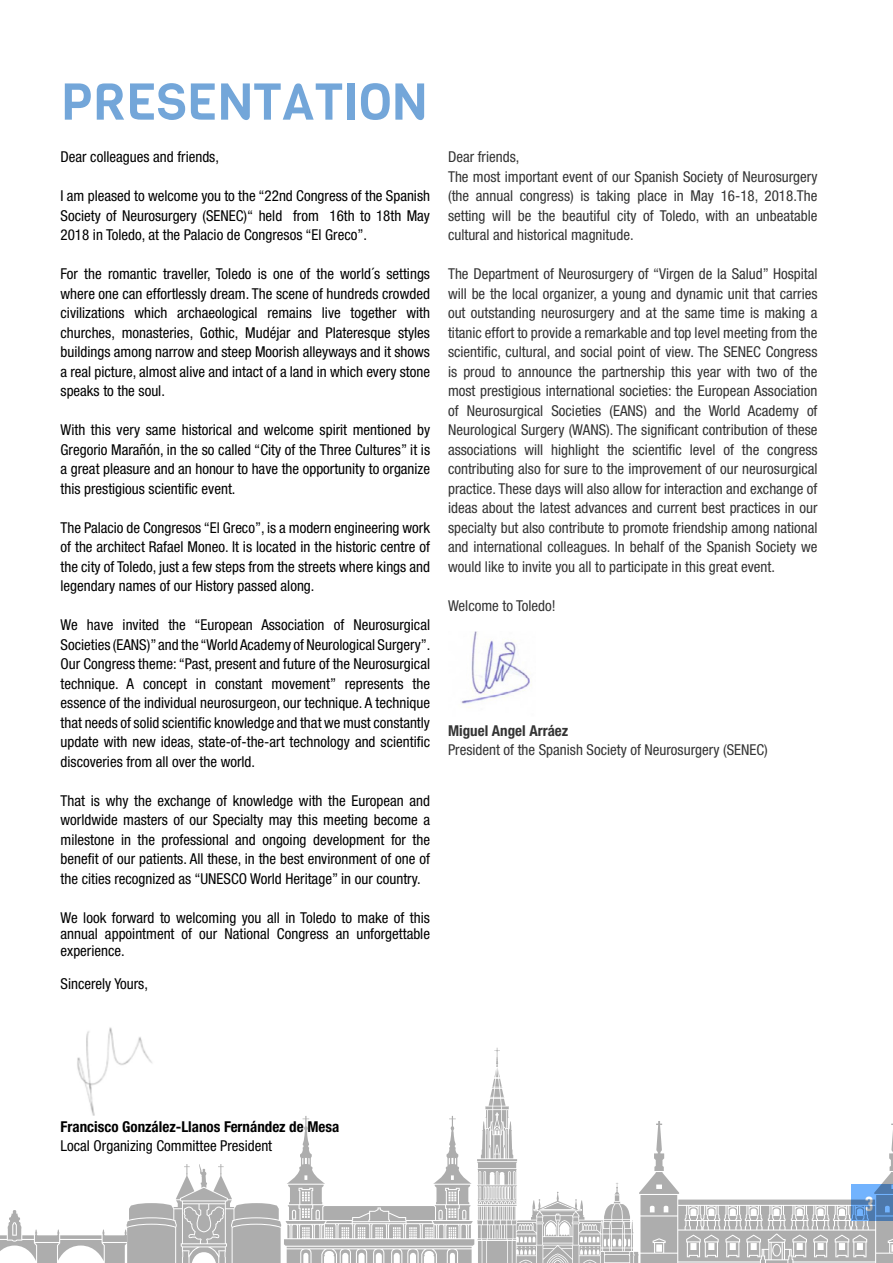
<style>
.page{position:relative;width:893px;height:1263px;background:#fff}
.page>*{position:absolute;margin:0;border:0;box-sizing:border-box;transform-origin:0 0}
.t1{font:50.85px "Viga";color:#73a6d9}
.t2{font:700 condensed 21px "DIN Next LT Pro";color:#fff}
.t3{font:condensed 15px/19.5px "Helvetica Neue LT Std";color:#000;text-align:justify}
.t4{font:condensed 15px/19.5px "Helvetica Neue LT Std";color:#343434}
.t5{font:700 condensed 15px "Helvetica Neue LT Std";color:#000}
.t6{font:700 condensed 15px "Helvetica Neue LT Std";color:#343434}
</style>
<div class="page">
<img style="left:86px;top:1027px;width:55px;height:12px">
<svg style="left:0;top:1048px;width:893px;height:215px"></svg>
<img style="left:461px;top:632px;width:70px;height:76px">
<h1 class="t1" style="left:61px;top:68px;width:368px">PRESENTATION</h1>
<p class="t3" style="left:61px;top:147px;width:160px">Dear colleagues and friends,</p>
<p class="t3" style="left:61px;top:186px;width:371px">I am pleased to welcome you to the “22nd Congress of the Spanish Society of Neurosurgery (SENEC)“ held from 16th to 18th May 2018 in Toledo, at the Palacio de Congresos “El Greco”.</p>
<p class="t3" style="left:61px;top:264px;width:371px">For the romantic traveller, Toledo is one of the world´s settings where one can effortlessly dream. The scene of hundreds crowded civilizations which archaeological remains live together with churches, monasteries, Gothic, Mudéjar and Plateresque styles buildings among narrow and steep Moorish alleyways and it shows a real picture, almost alive and intact of a land in which every stone speaks to the soul.</p>
<p class="t3" style="left:61px;top:420px;width:371px">With this very same historical and welcome spirit mentioned by Gregorio Marañón, in the so called “City of the Three Cultures” it is a great pleasure and an honour to have the opportunity to organize this prestigious scientific event.</p>
<p class="t3" style="left:61px;top:518px;width:371px">The Palacio de Congresos “El Greco”, is a modern engineering work of the architect Rafael Moneo. It is located in the historic centre of the city of Toledo, just a few steps from the streets where kings and legendary names of our History passed along.</p>
<p class="t3" style="left:61px;top:615px;width:371px">We have invited the “European Association of Neurosurgical Societies (EANS)” and the “World Academy of Neurological Surgery”.<br>Our Congress theme: “Past, present and future of the Neurosurgical technique. A concept in constant movement” represents the essence of the individual neurosurgeon, our technique. A technique that needs of solid scientific knowledge and that we must constantly update with new ideas, state-of-the-art technology and scientific discoveries from all over the world.</p>
<p class="t3" style="left:61px;top:791px;width:371px">That is why the exchange of knowledge with the European and worldwide masters of our Specialty may this meeting become a milestone in the professional and ongoing development for the benefit of our patients. All these, in the best environment of one of the cities recognized as “UNESCO World Heritage” in our country.</p>
<p class="t3" style="left:61px;top:909px;width:371px;line-height:16.5px">We look forward to welcoming you all in Toledo to make of this annual appointment of our National Congress an unforgettable experience.</p>
<p class="t3" style="left:61px;top:974px;width:89px">Sincerely Yours,</p>
<p class="t4" style="left:448px;top:147px;width:371px">Dear friends,<br>The most important event of our Spanish Society of Neurosurgery (the annual congress) is taking place in May 16-18, 2018.The setting will be the beautiful city of Toledo, with an unbeatable cultural and historical magnitude.</p>
<p class="t4" style="left:448px;top:264px;width:371px;text-align:justify">The Department of Neurosurgery of “Virgen de la Salud” Hospital will be the local organizer, a young and dynamic unit that carries out outstanding neurosurgery and at the same time is making a titanic effort to provide a remarkable and top level meeting from the scientific, cultural, and social point of view. The SENEC Congress is proud to announce the partnership this year with two of the most prestigious international societies: the European Association of Neurosurgical Societies (EANS) and the World Academy of Neurological Surgery (WANS). The significant contribution of these associations will highlight the scientific level of the congress contributing also for sure to the improvement of our neurosurgical practice. These days will also allow for interaction and exchange of ideas about the latest advances and current best practices in our specialty but also contribute to promote friendship among national and international colleagues. In behalf of the Spanish Society we would like to invite you all to participate in this great event.</p>
<p class="t4" style="left:448px;top:596px;width:109px">Welcome to Toledo!</p>
<p class="t6" style="left:448px;top:721px;width:122px">Miguel Angel Arráez</p>
<p class="t4" style="left:448px;top:740px;width:321px">President of the Spanish Society of Neurosurgery (SENEC)</p>
<p class="t5" style="left:61px;top:1117px;width:280px">Francisco González-Llanos Fernández de Mesa</p>
<p class="t3" style="left:61px;top:1136px;width:213px">Local Organizing Committee President</p>
<h2 class="t2" style="left:865px;top:1191px;width:10px">3</h2>
</div>
